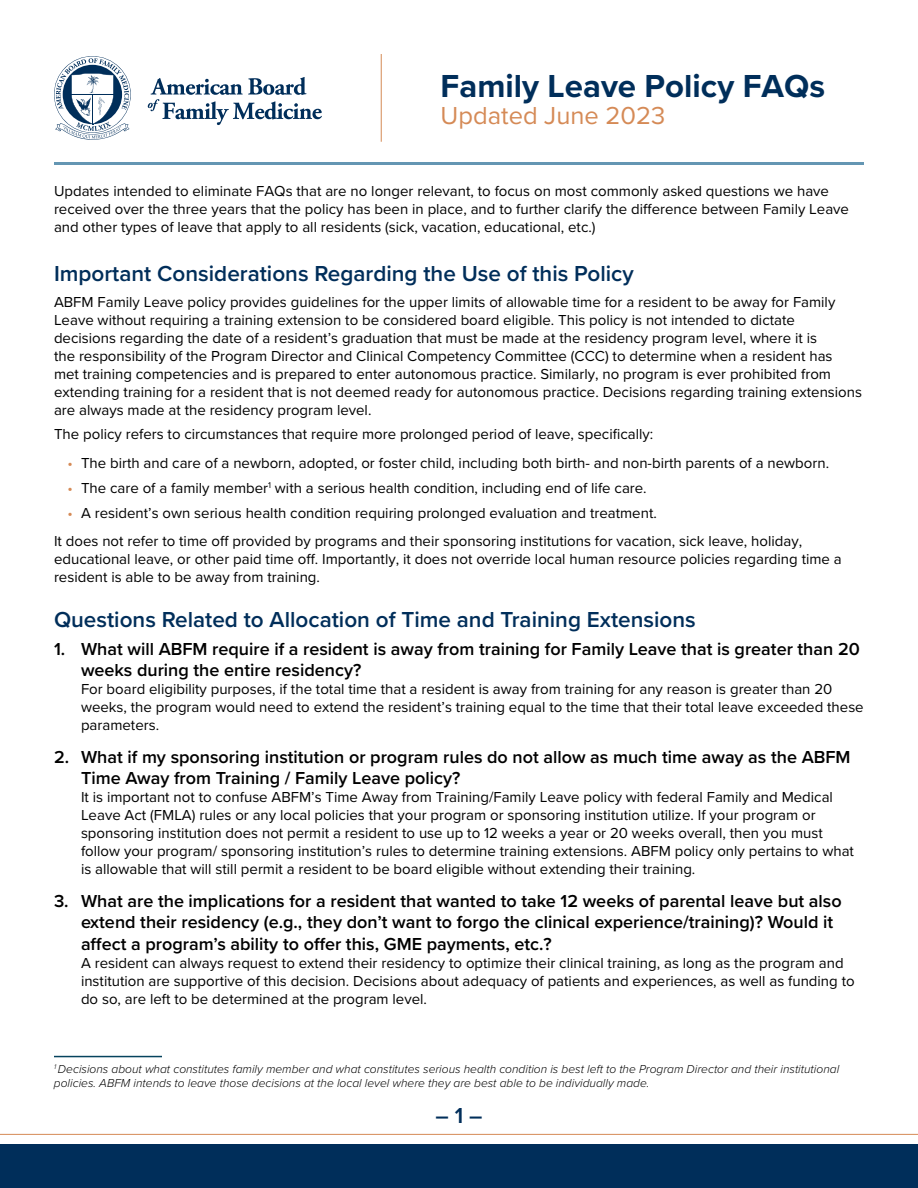
<style>
.page{position:relative;width:918px;height:1188px;background:#fff}
.page>*{position:absolute;margin:0;border:0;box-sizing:border-box;transform-origin:0 0}
.t1{font:700 33px "Proxima Nova";color:#002e5a}
.t2{font:25.5px "Proxima Nova";color:#d58a56}
.t3{font:600 22.5px "Proxima Nova";color:#002e5a}
.t4{font:600 18px/21.6px "Proxima Nova";color:#000}
.t5{font:15px/18px "Proxima Nova";color:#000}
.t6{font:italic 300 12px/14.4px "Proxima Nova";color:#000}
.s1{color:#d58a56}
</style>
<div class="page">
<hr style="left:381px;top:54px;width:1px;height:88px;background:#d58a56">
<svg style="left:148px;top:77px;width:174px;height:48px"></svg>
<svg style="left:54px;top:56px;width:77px;height:84px"></svg>
<hr style="left:56px;top:162px;width:806px;height:3px;background:#6496b3">
<hr style="left:54px;top:1056px;width:108px;height:1px;background:#06435e">
<div style="left:0;top:1145px;width:918px;height:43px;background:#002e5a"></div>
<hr style="left:0;top:1134px;width:918px;height:1px;background:#d58a56">
<h1 class="t1" style="left:441px;top:62px;width:386px">Family Leave Policy FAQs</h1>
<h2 class="t2" style="left:441px;top:97px;width:226px">Updated June 2023</h2>
<p class="t5" style="left:54px;top:181px;width:797px">Updates intended to eliminate FAQs that are no longer relevant, to focus on most commonly asked questions we have received over the three years that the policy has been in place, and to further clarify the difference between Family Leave and other types of leave that apply to all residents (sick, vacation, educational, etc.)</p>
<h3 class="t3" style="left:54px;top:257px;width:581px">Important Considerations Regarding the Use of this Policy</h3>
<p class="t5" style="left:54px;top:292px;width:810px">ABFM Family Leave policy provides guidelines for the upper limits of allowable time for a resident to be away for Family Leave without requiring a training extension to be considered board eligible. This policy is not intended to dictate<br>decisions regarding the date of a resident’s graduation that must be made at the residency program level, where it is<br>the responsibility of the Program Director and Clinical Competency Committee (CCC) to determine when a resident has<br>met training competencies and is prepared to enter autonomous practice. Similarly, no program is ever prohibited from extending training for a resident that is not deemed ready for autonomous practice. Decisions regarding training extensions are always made at the residency program level.</p>
<p class="t5" style="left:54px;top:425px;width:601px">The policy refers to circumstances that require more prolonged period of leave, specifically:</p>
<p class="t5" style="left:68px;top:453px;width:763px"><span class="s1">•</span> The birth and care of a newborn, adopted, or foster child, including both birth- and non-birth parents of a newborn.</p>
<p class="t5" style="left:68px;top:478px;width:581px"><span class="s1">•</span> The care of a family member<sup>1</sup> with a serious health condition, including end of life care.</p>
<p class="t5" style="left:54px;top:498px;width:750px;line-height:28.8px;text-indent:14px"><span class="s1">•</span> A resident’s own serious health condition requiring prolonged evaluation and treatment.<br>It does not refer to time off provided by programs and their sponsoring institutions for vacation, sick leave, holiday,</p>
<p class="t5" style="left:54px;top:550px;width:789px">educational leave, or other paid time off. Importantly, it does not override local human resource policies regarding time a resident is able to be away from training.</p>
<h3 class="t3" style="left:54px;top:603px;width:643px">Questions Related to Allocation of Time and Training Extensions</h3>
<p class="t4" style="left:81px;top:638px;width:780px;text-indent:-27px">1. What will ABFM require if a resident is away from training for Family Leave that is greater than 20 weeks during the entire residency?</p>
<p class="t5" style="left:81px;top:680px;width:784px">For board eligibility purposes, if the total time that a resident is away from training for any reason is greater than 20 weeks, the program would need to extend the resident’s training equal to the time that their total leave exceeded these parameters.</p>
<p class="t4" style="left:81px;top:746px;width:771px;text-indent:-27px">2. What if my sponsoring institution or program rules do not allow as much time away as the ABFM<br>Time Away from Training / Family Leave policy?</p>
<p class="t5" style="left:81px;top:788px;width:775px">It is important not to confuse ABFM’s Time Away from Training/Family Leave policy with federal Family and Medical Leave Act (FMLA) rules or any local policies that your program or sponsoring institution utilize. If your program or sponsoring institution does not permit a resident to use up to 12 weeks a year or 20 weeks overall, then you must follow your program/ sponsoring institution’s rules to determine training extensions. ABFM policy only pertains to what is allowable that will still permit a resident to be board eligible without extending their training.</p>
<p class="t4" style="left:81px;top:890px;width:762px;text-indent:-27px">3. What are the implications for a resident that wanted to take 12 weeks of parental leave but also extend their residency (e.g., they don’t want to forgo the clinical experience/training)? Would it affect a program’s ability to offer this, GME payments, etc.?</p>
<p class="t5" style="left:81px;top:953px;width:775px">A resident can always request to extend their residency to optimize their clinical training, as long as the program and institution are supportive of this decision. Decisions about adequacy of patients and experiences, as well as funding to do so, are left to be determined at the program level.</p>
<p class="t6" style="left:54px;top:1061px;width:787px"><sup>1</sup> Decisions about what constitutes family member and what constitutes serious health condition is best left to the Program Director and their institutional policies. ABFM intends to leave those decisions at the local level where they are best able to be individually made.</p>
<h3 class="t3" style="left:436px;top:1099px;width:48px">– 1 –</h3>
</div>
